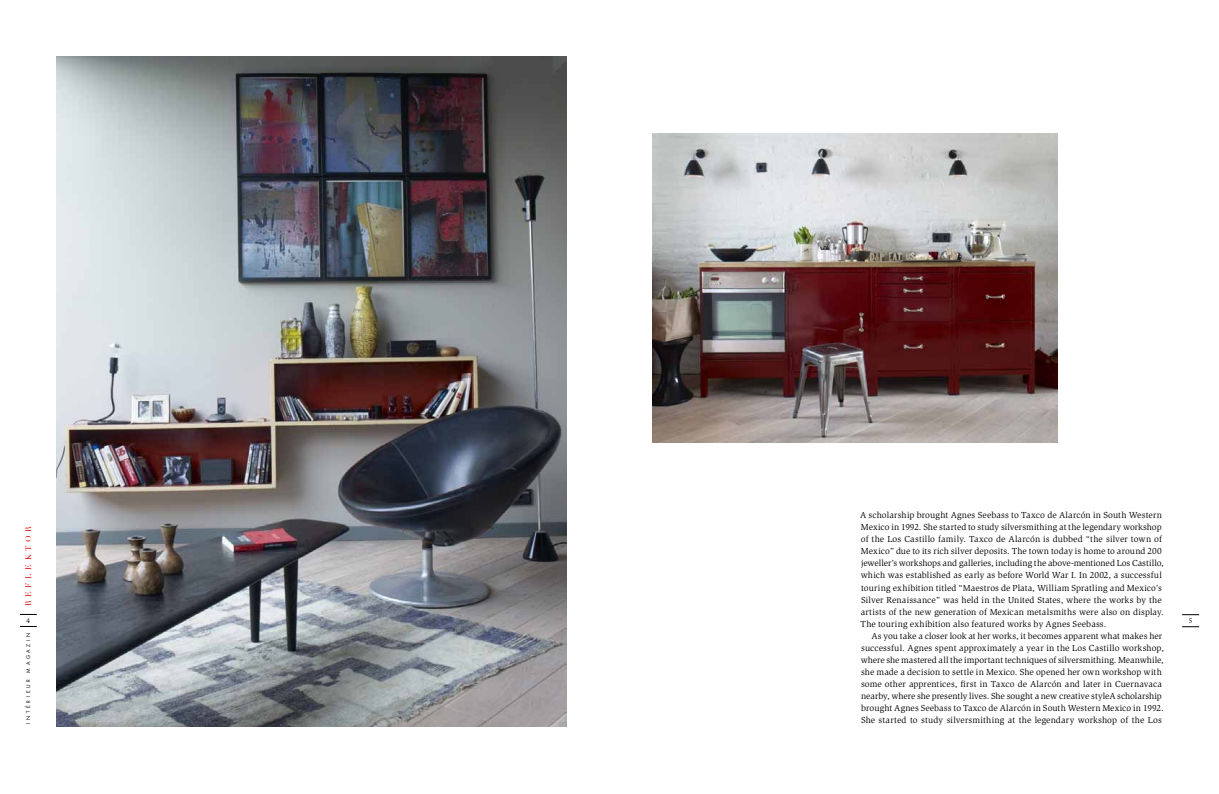
<style>
.page{position:relative;width:1219px;height:794px;background:#fff}
.page>*{position:absolute;margin:0;border:0;box-sizing:border-box;transform-origin:0 0}
.t1{font:9px/12px "Slimbach Book H";letter-spacing:.005em;color:#000}
.t2{font:8px "Didot LH Roman H";letter-spacing:.44em;color:#e30000}
.t3{font:7px "Slimbach Book H";color:#000}
.t4{font:5px "Futura H Book";letter-spacing:.525em;color:#000}
</style>
<div class="page">
<img style="left:57px;top:57px;width:509px;height:669px">
<img style="left:652px;top:133px;width:406px;height:310px">
<svg style="left:20px;top:614px;width:17px;height:1px"></svg>
<svg style="left:20px;top:626px;width:17px;height:1px"></svg>
<svg style="left:1182px;top:614px;width:17px;height:1px"></svg>
<svg style="left:1182px;top:626px;width:17px;height:1px"></svg>
<p class="t2" style="left:24px;top:606px;width:81px;rotate:-90deg">REFLEKTOR</p>
<p class="t3" style="left:27px;top:616px;width:5px">4</p>
<p class="t4" style="left:25px;top:672px;width:41px;rotate:-90deg">magazi n</p>
<p class="t4" style="left:25px;top:723px;width:46px;rotate:-90deg">Intéri eur</p>
<p class="t1" style="left:860px;top:509px;width:305px">A scholarship brought Agnes Seebass to Taxco de Alarcón in South Western Mexico in 1992. She started to study silversmithing at the legendary workshop of the Los Castillo family. Taxco de Alarcón is dubbed “the silver town of Mexico” due to its rich silver deposits. The town today is home to around 200 jeweller’s workshops and galleries, including the above-mentioned Los Castillo, which was established as early as before World War I. In 2002, a successful touring exhibition titled “Maestros de Plata, William Spratling and Mexico’s Silver Renaissance” was held in the United States, where the works by the artists of the new generation of Mexican metalsmiths were also on display.<br>The touring exhibition also featured works by Agnes Seebass.</p>
<p class="t1" style="left:861px;top:629px;width:305px;text-indent:11px">As you take a closer look at her works, it becomes apparent what makes her successful. Agnes spent approximately a year in the Los Castillo workshop, where she mastered all the important techniques of silversmithing. Meanwhile, she made a decision to settle in Mexico. She opened her own workshop with some other apprentices, first in Taxco de Alarcón and later in Cuernavaca nearby, where she presently lives. She sought a new creative styleA scholarship brought Agnes Seebass to Taxco de Alarcón in South Western Mexico in 1992.<br>She started to study silversmithing at the legendary workshop of the Los</p>
<p class="t3" style="left:1189px;top:616px;width:5px">5</p>
</div>
